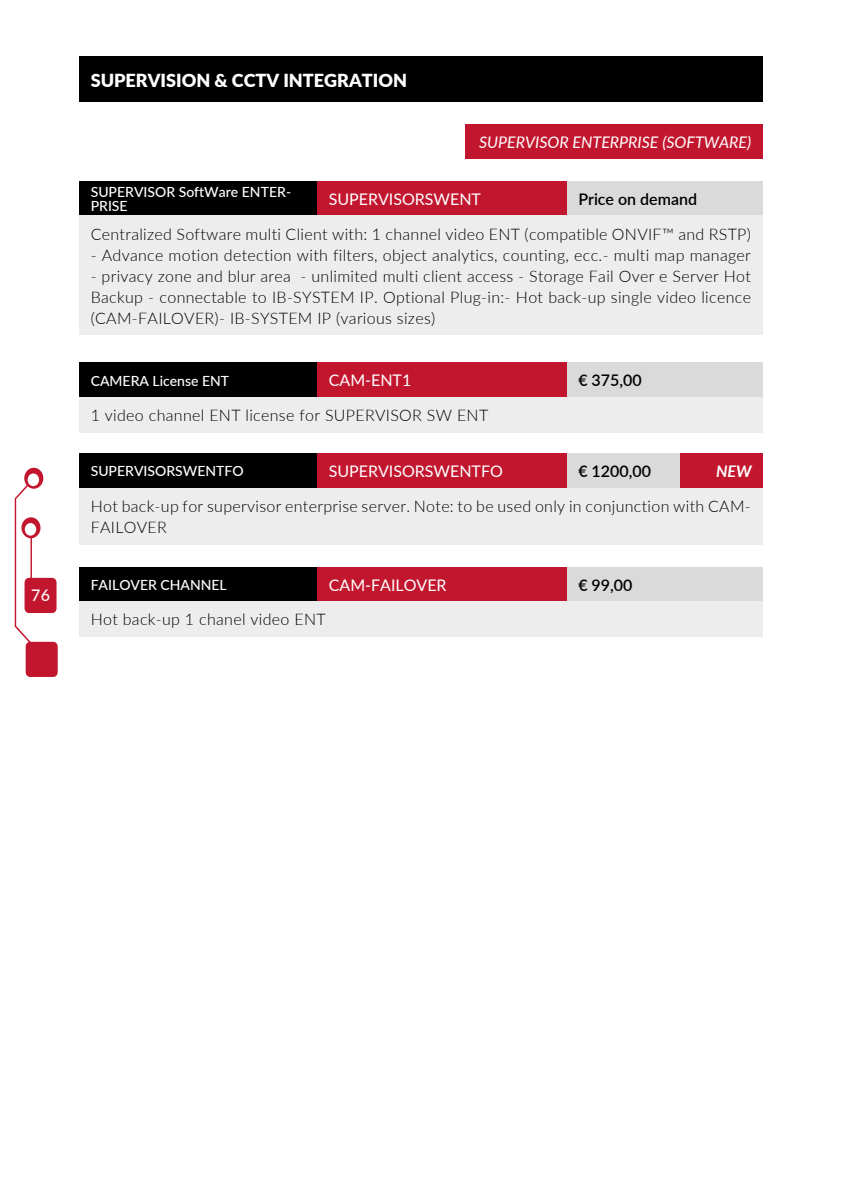
<style>
.page{position:relative;width:842px;height:1191px;background:#fff}
.page>*{position:absolute;margin:0;border:0;box-sizing:border-box;transform-origin:0 0}
.t1{font:900 18px "Lato";color:#fff}
.t2{font:300 16px/21px "Lato";letter-spacing:.02em;color:#000;text-align:justify}
.t3{font:16px "Lato";color:#fff}
.t4{font:600 16px "Lato";color:#000}
.t5{font:italic 16px "Lato";color:#fff}
.t6{font:italic 700 16px "Lato";color:#fff}
.t7{font:500 16px "Lato";color:#fff}
.t8{font:500 14px/14px "Lato";color:#fff}
</style>
<div class="page">
<svg style="left:15px;top:468px;width:43px;height:209px"></svg>
<div style="left:79px;top:181px;width:238px;height:34px;background:#000"></div>
<div style="left:317px;top:181px;width:250px;height:34px;background:#c2162e"></div>
<div style="left:567px;top:181px;width:196px;height:34px;background:#dadada"></div>
<div style="left:79px;top:216px;width:684px;height:119px;background:#ededed"></div>
<div style="left:79px;top:363px;width:238px;height:34px;background:#000"></div>
<div style="left:317px;top:363px;width:250px;height:34px;background:#c2162e"></div>
<div style="left:567px;top:363px;width:196px;height:34px;background:#dadada"></div>
<div style="left:79px;top:397px;width:684px;height:35px;background:#ededed"></div>
<div style="left:79px;top:454px;width:238px;height:34px;background:#000"></div>
<div style="left:317px;top:454px;width:250px;height:34px;background:#c2162e"></div>
<div style="left:567px;top:454px;width:196px;height:34px;background:#dadada"></div>
<div style="left:79px;top:488px;width:684px;height:56px;background:#ededed"></div>
<div style="left:680px;top:454px;width:83px;height:34px;background:#c2162e"></div>
<div style="left:79px;top:567px;width:238px;height:34px;background:#000"></div>
<div style="left:317px;top:567px;width:250px;height:34px;background:#c2162e"></div>
<div style="left:567px;top:567px;width:196px;height:34px;background:#dadada"></div>
<div style="left:79px;top:601px;width:684px;height:36px;background:#ededed"></div>
<div style="left:465px;top:125px;width:298px;height:34px;background:#c2162e"></div>
<div style="left:79px;top:57px;width:684px;height:45px;background:#000"></div>
<p class="t7" style="left:31px;top:583px;width:20px">76</p>
<p class="t1" style="left:91px;top:67px;width:318px">SUPERVISION &amp; CCTV INTEGRATION</p>
<p class="t5" style="left:479px;top:131px;width:273px">SUPERVISOR ENTERPRISE (SOFTWARE)</p>
<p class="t8" style="left:91px;top:184px;width:202px">SUPERVISOR SoftWare ENTER-<br>PRISE</p>
<p class="t3" style="left:329px;top:188px;width:154px">SUPERVISORSWENT</p>
<p class="t4" style="left:578px;top:187px;width:120px">Price on demand</p>
<p class="t2" style="left:91px;top:223px;width:662px">Centralized Software multi Client with: 1 channel video ENT (compatible ONVIF™ and RSTP)</p>
<p class="t2" style="left:91px;top:244px;width:662px">- Advance motion detection with filters, object analytics, counting, ecc.- multi map manager</p>
<p class="t2" style="left:91px;top:265px;width:662px">- privacy zone and blur area - unlimited multi client access - Storage Fail Over e Server Hot Backup - connectable to IB-SYSTEM IP. Optional Plug-in:- Hot back-up single video licence (CAM-FAILOVER)- IB-SYSTEM IP (various sizes)</p>
<p class="t8" style="left:91px;top:373px;width:140px">CAMERA License ENT</p>
<p class="t3" style="left:329px;top:369px;width:84px">CAM-ENT1</p>
<p class="t4" style="left:578px;top:369px;width:65px">€ 375,00</p>
<p class="t2" style="left:91px;top:404px;width:399px">1 video channel ENT license for SUPERVISOR SW ENT</p>
<p class="t8" style="left:91px;top:464px;width:154px">SUPERVISORSWENTFO</p>
<p class="t3" style="left:329px;top:460px;width:176px">SUPERVISORSWENTFO</p>
<p class="t4" style="left:578px;top:460px;width:74px">€ 1200,00</p>
<p class="t2" style="left:91px;top:495px;width:662px">Hot back-up for supervisor enterprise server. Note: to be used only in conjunction with CAM-<br>FAILOVER</p>
<p class="t6" style="left:716px;top:459px;width:37px">NEW</p>
<p class="t8" style="left:91px;top:577px;width:138px">FAILOVER CHANNEL</p>
<p class="t3" style="left:329px;top:573px;width:119px">CAM-FAILOVER</p>
<p class="t4" style="left:578px;top:573px;width:56px">€ 99,00</p>
<p class="t2" style="left:91px;top:608px;width:236px">Hot back-up 1 chanel video ENT</p>
</div>
